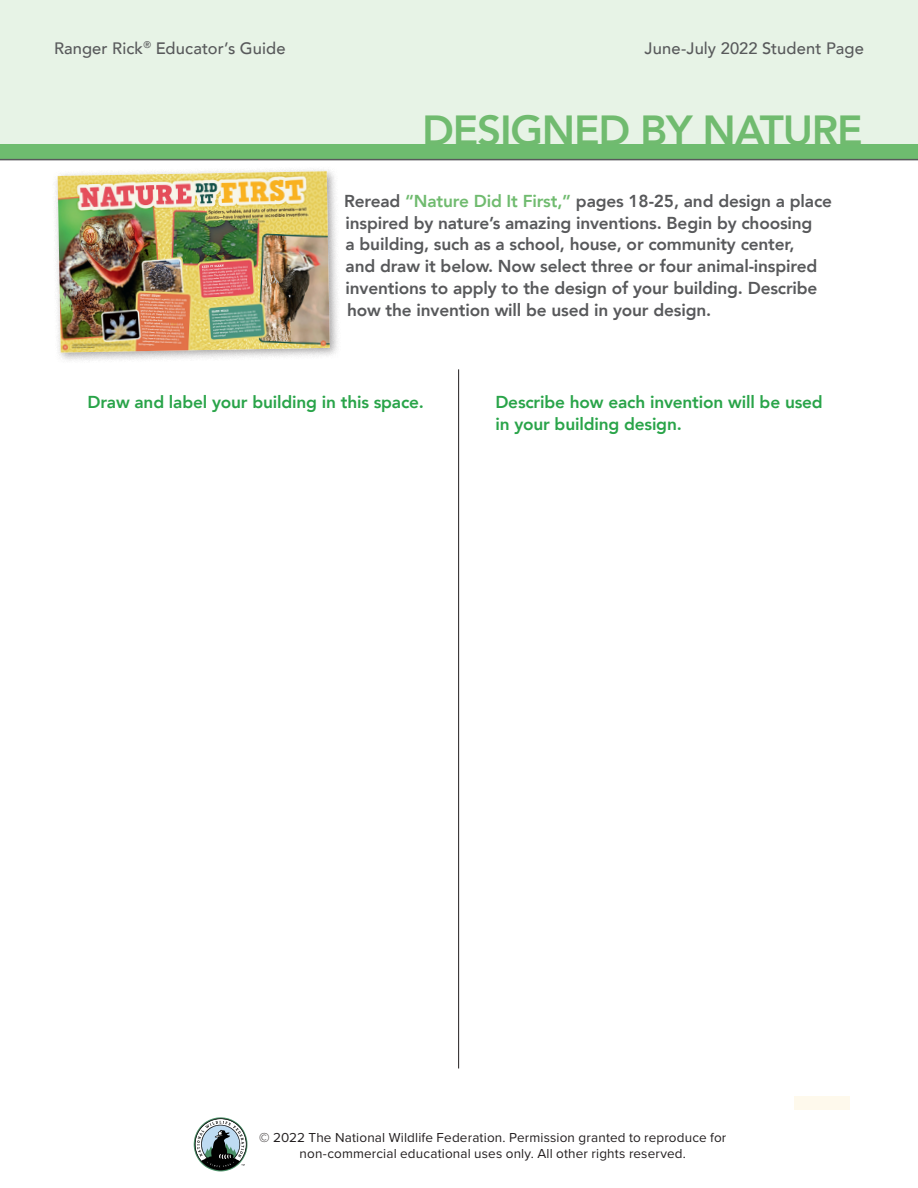
<style>
.page{position:relative;width:918px;height:1188px;background:#fff}
.page>*{position:absolute;margin:0;border:0;box-sizing:border-box;transform-origin:0 0}
.t1{font:800 42px "Avenir";letter-spacing:-.03em;color:#70bb6f}
.t2{font:800 17.25px/21.8px "Avenir";letter-spacing:-.01em;color:#58595b}
.t3{font:800 17.25px/21.8px "Avenir";letter-spacing:-.01em;color:#29a449}
.t4{font:500 16.5px "Avenir";letter-spacing:.005em;color:#58595b}
.t5{font:13.5px "Proxima Nova";letter-spacing:.01em;color:#231f20}
.s1{color:#70bb6f}
</style>
<div class="page">
<div style="left:0;top:0;width:918px;height:144px;background:#e7f3e6"></div>
<div style="left:0;top:145px;width:918px;height:14px;background:#6ebc6f"></div>
<hr style="left:0;top:159px;width:918px;height:1px;background:#58595b">
<svg style="left:194px;top:1117px;width:53px;height:54px"></svg>
<div style="left:52px;top:166px;width:289px;height:198px;background:#231f20;opacity:.4"></div>
<img style="left:58px;top:171px;width:272px;height:182px">
<div style="left:795px;top:1096px;width:55px;height:14px;background:#fef9ec"></div>
<hr style="left:458px;top:369px;width:1px;height:699px;background:#231f20">
<p class="t4" style="left:54px;top:34px;width:233px">Ranger Rick<sup>®</sup> Educator’s Guide</p>
<p class="t4" style="left:645px;top:34px;width:221px">June-July 2022 Student Page</p>
<p class="t1" style="left:422px;top:98px;width:442px">DESIGNED BY NATURE</p>
<p class="t2" style="left:344px;top:190px;width:489px">Reread <span class="s1">“Nature Did It First,”</span> pages 18-25, and design a place inspired by nature’s amazing inventions. Begin by choosing<br>a building, such as a school, house, or community center,<br>and draw it below. Now select three or four animal-inspired inventions to apply to the design of your building. Describe how the invention will be used in your design.</p>
<p class="t3" style="left:87px;top:392px;width:338px">Draw and label your building in this space.</p>
<p class="t3" style="left:495px;top:392px;width:329px">Describe how each invention will be used in your building design.</p>
<p class="t5" style="left:259px;top:1127px;width:469px">© 2022 The National Wildlife Federation. Permission granted to reproduce for</p>
<p class="t5" style="left:300px;top:1143px;width:388px">non-commercial educational uses only. All other rights reserved.</p>
</div>
